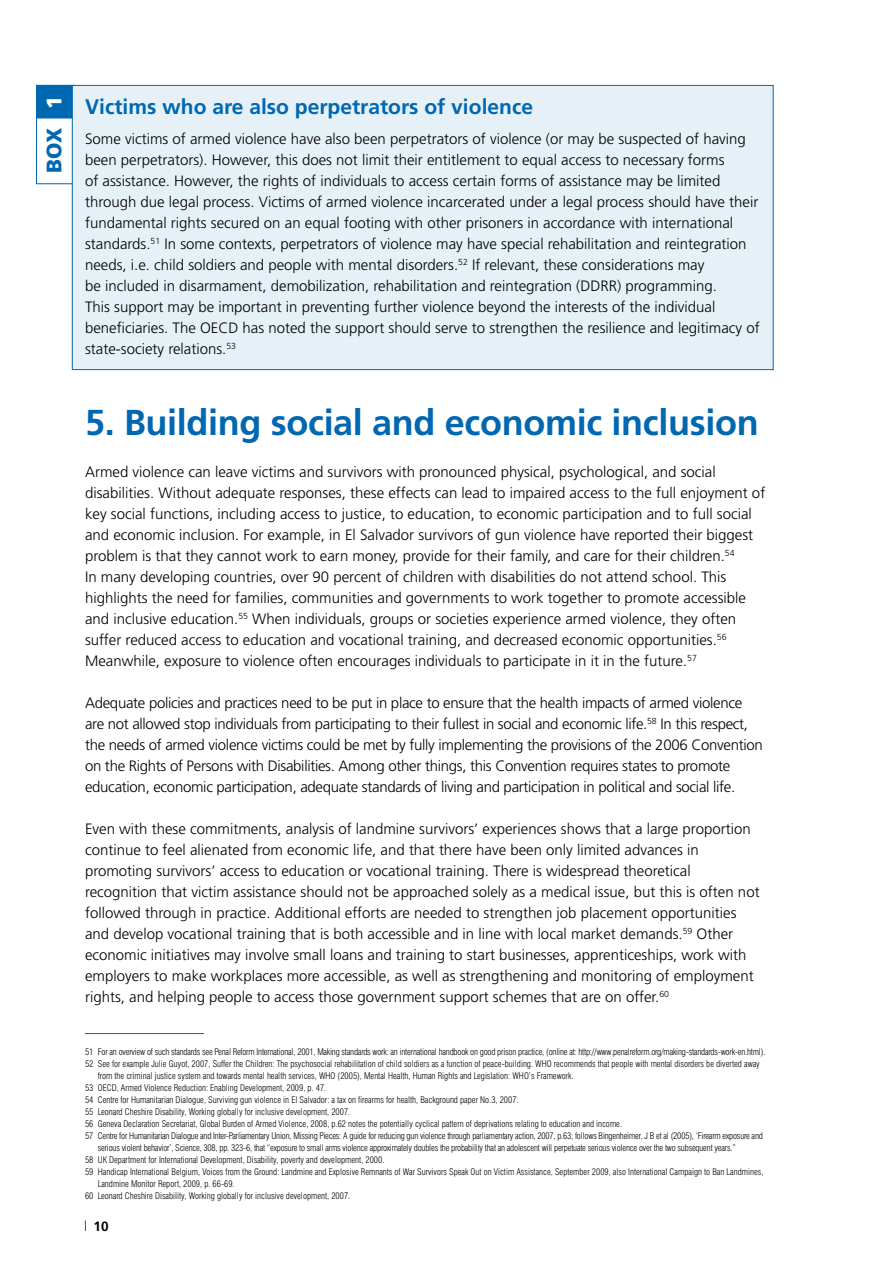
<style>
.page{position:relative;width:893px;height:1263px;background:#fff}
.page>*{position:absolute;margin:0;border:0;box-sizing:border-box;transform-origin:0 0}
.t1{font:700 36px "Frutiger";letter-spacing:-.01em;color:#0067b1}
.t2{font:700 21px "Frutiger";color:#0067b1}
.t3{font:900 21px "Frutiger";color:#0067b1}
.t4{font:300 15px/21px "Frutiger";color:#000}
.t5{font:300 15px/21px "Frutiger";letter-spacing:-.02em;color:#000}
.t6{font:700 13.5px "Frutiger";color:#000}
.t7{font:300 condensed 9px "Swiss 721 BT";color:#000}
.t8{font:300 condensed 9px "Swiss 721 BT";letter-spacing:-.02em;color:#000}
.s1{color:#fff}
</style>
<div class="page">
<div style="left:36px;top:85px;width:38px;height:99px;border:1px solid #0067b1"></div>
<div style="left:36px;top:85px;width:38px;height:33px;background:#0067b1"></div>
<div style="left:72px;top:85px;width:701px;height:285px;background:#e6f0f7;border:1px solid #0067b1"></div>
<hr style="left:85px;top:1033px;width:119px;height:1px;background:#0067b1">
<h2 class="t3" style="left:42px;top:173px;width:79px;rotate:-90deg">BOX <span class="s1">1</span></h2>
<h2 class="t2" style="left:85px;top:94px;width:449px">Victims who are also perpetrators of violence</h2>
<p class="t4" style="left:85px;top:128px;width:676px">Some victims of armed violence have also been perpetrators of violence (or may be suspected of having been perpetrators). However, this does not limit their entitlement to equal access to necessary forms<br>of assistance. However, the rights of individuals to access certain forms of assistance may be limited through due legal process. Victims of armed violence incarcerated under a legal process should have their fundamental rights secured on an equal footing with other prisoners in accordance with international standards.<sup>51</sup> In some contexts, perpetrators of violence may have special rehabilitation and reintegration needs, i.e. child soldiers and people with mental disorders.<sup>52</sup> If relevant, these considerations may<br>be included in disarmament, demobilization, rehabilitation and reintegration (DDRR) programming.<br>This support may be important in preventing further violence beyond the interests of the individual beneficiaries. The OECD has noted the support should serve to strengthen the resilience and legitimacy of state-society relations.<sup>53</sup></p>
<h1 class="t1" style="left:85px;top:401px;width:675px">5. Building social and economic inclusion</h1>
<p class="t4" style="left:85px;top:461px;width:682px">Armed violence can leave victims and survivors with pronounced physical, psychological, and social disabilities. Without adequate responses, these effects can lead to impaired access to the full enjoyment of key social functions, including access to justice, to education, to economic participation and to full social and economic inclusion. For example, in El Salvador survivors of gun violence have reported their biggest problem is that they cannot work to earn money, provide for their family, and care for their children.<sup>54<br></sup>In many developing countries, over 90 percent of children with disabilities do not attend school. This highlights the need for families, communities and governments to work together to promote accessible and inclusive education.<sup>55</sup> When individuals, groups or societies experience armed violence, they often suffer reduced access to education and vocational training, and decreased economic opportunities.<sup>56<br></sup>Meanwhile, exposure to violence often encourages individuals to participate in it in the future.<sup>57</sup></p>
<p class="t5" style="left:85px;top:692px;width:679px">Adequate policies and practices need to be put in place to ensure that the health impacts of armed violence are not allowed stop individuals from participating to their fullest in social and economic life.<sup>58</sup> In this respect, the needs of armed violence victims could be met by fully implementing the provisions of the 2006 Convention on the Rights of Persons with Disabilities. Among other things, this Convention requires states to promote education, economic participation, adequate standards of living and participation in political and social life.</p>
<p class="t4" style="left:85px;top:818px;width:676px">Even with these commitments, analysis of landmine survivors’ experiences shows that a large proportion continue to feel alienated from economic life, and that there have been only limited advances in promoting survivors’ access to education or vocational training. There is widespread theoretical recognition that victim assistance should not be approached solely as a medical issue, but this is often not followed through in practice. Additional efforts are needed to strengthen job placement opportunities and develop vocational training that is both accessible and in line with local market demands.<sup>59</sup> Other economic initiatives may involve small loans and training to start businesses, apprenticeships, work with employers to make workplaces more accessible, as well as strengthening and monitoring of employment rights, and helping people to access those government support schemes that are on offer.<sup>60</sup></p>
<p class="t8" style="left:85px;top:1046px;width:682px">51 For an overview of such standards see Penal Reform International, 2001, Making standards work: an international handbook on good prison practice, (online at: http://www.penalreform.org/making-standards-work-en.html).</p>
<p class="t7" style="left:85px;top:1058px;width:676px">52 See for example Julie Guyot, 2007, Suffer the Children: The psychosocial rehabilitation of child soldiers as a function of peace-building. WHO recommends that people with mental disorders be diverted away</p>
<p class="t7" style="left:98px;top:1070px;width:477px">from the criminal justice system and towards mental health services, WHO (2005), Mental Health, Human Rights and Legislation: WHO’s Framework.</p>
<p class="t7" style="left:85px;top:1082px;width:243px">53 OECD, Armed Violence Reduction: Enabling Development, 2009, p. 47.</p>
<p class="t7" style="left:85px;top:1094px;width:435px">54 Centre for Humanitarian Dialogue, Surviving gun violence in El Salvador: a tax on firearms for health, Background paper No.3, 2007.</p>
<p class="t7" style="left:85px;top:1106px;width:267px">55 Leonard Cheshire Disability, Working globally for inclusive development, 2007.</p>
<p class="t7" style="left:85px;top:1118px;width:539px">56 Geneva Declaration Secretariat, Global Burden of Armed Violence, 2008, p.62 notes the potentially cyclical pattern of deprivations relating to education and income.</p>
<p class="t8" style="left:85px;top:1130px;width:679px">57 Centre for Humanitarian Dialogue and Inter-Parliamentary Union, Missing Pieces: A guide for reducing gun violence through parliamentary action, 2007, p.63; follows Bingenheimer, J B et al (2005), ‘Firearm exposure and</p>
<p class="t8" style="left:98px;top:1142px;width:640px">serious violent behavior’, Science, 308, pp. 323-6, that “exposure to small arms violence approximately doubles the probability that an adolescent will perpetuate serious violence over the two subsequent years.”</p>
<p class="t7" style="left:85px;top:1154px;width:301px">58 UK Department for International Development, Disability, poverty and development, 2000.</p>
<p class="t7" style="left:85px;top:1166px;width:680px">59 Handicap International Belgium, Voices from the Ground: Landmine and Explosive Remnants of War Survivors Speak Out on Victim Assistance, September 2009, also International Campaign to Ban Landmines,</p>
<p class="t7" style="left:98px;top:1178px;width:138px">Landmine Monitor Report, 2009, p. 66-69.</p>
<p class="t7" style="left:85px;top:1190px;width:267px">60 Leonard Cheshire Disability, Working globally for inclusive development, 2007.</p>
<p class="t6" style="left:94px;top:1218px;width:17px">10</p>
</div>
